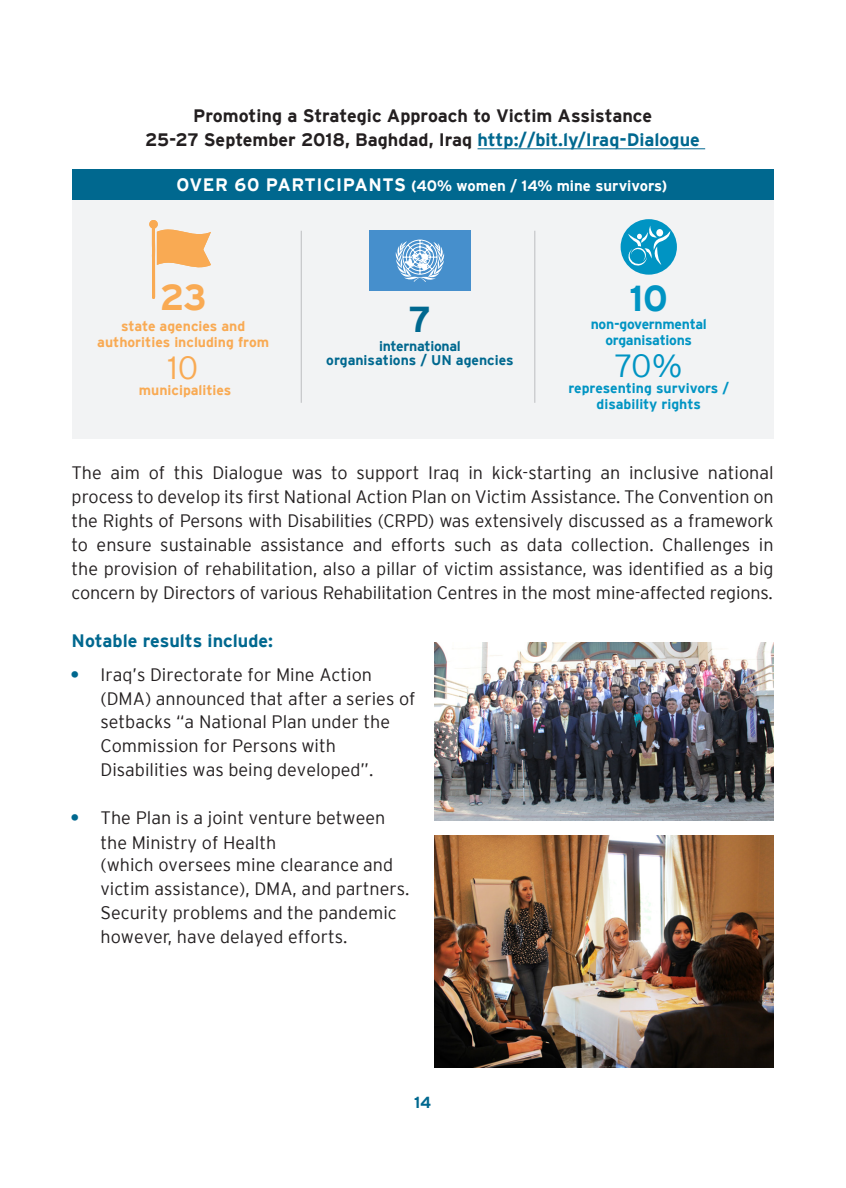
<style>
.page{position:relative;width:846px;height:1188px;background:#fff}
.page>*{position:absolute;margin:0;border:0;box-sizing:border-box;transform-origin:0 0}
.t1{font:700 36px "Interstate";color:#0094c3}
.t2{font:700 36px "Interstate";color:#f9aa53}
.t3{font:700 36px "Interstate";color:#00688f}
.t4{font:300 32px "Interstate";color:#0094c3}
.t5{font:300 32px "Interstate";color:#f9aa53}
.t6{font:300 18px/23.8px "Interstate";color:#231f20}
.t7{font:700 18px/24px "Interstate";color:#231f20;text-align:center}
.t8{font:700 18px "Interstate";color:#00688f}
.t9{font:700 16px "Interstate";color:#00688f}
.t10{font:700 15px "Interstate";color:#fff}
.t11{font:700 14px/16px "Interstate";letter-spacing:-.015em;color:#0094c3;text-align:center}
.t12{font:700 14px/16px "Interstate";color:#f9aa53;text-align:center}
.t13{font:700 14px/14px "Interstate";color:#00688f;text-align:center}
.s1{color:#00688f}
.s2{font-size:18px}
.s3{font-weight:700;color:#00688f}
</style>
<div class="page">
<hr style="left:478px;top:148px;width:227px;height:1px;background:#00688f">
<div style="left:72px;top:169px;width:702px;height:269px;background:#f2f3f4"></div>
<hr style="left:301px;top:231px;width:1px;height:172px;background:#bcbdc0">
<hr style="left:534px;top:231px;width:1px;height:172px;background:#bcbdc0">
<div style="left:621px;top:219px;width:56px;height:56px;background:#0094c3;border-radius:50%"></div>
<svg style="left:628px;top:226px;width:42px;height:41px"></svg>
<svg style="left:149px;top:220px;width:62px;height:79px"></svg>
<div style="left:72px;top:169px;width:702px;height:31px;background:#00688f"></div>
<img style="left:435px;top:642px;width:339px;height:178px">
<img style="left:435px;top:835px;width:339px;height:232px">
<svg style="left:369px;top:231px;width:102px;height:60px;background:#5f9ed2"></svg>
<p class="t7" style="left:145px;top:104px;width:556px">Promoting a Strategic Approach to Victim Assistance<br>25-27 September 2018, Baghdad, Iraq <span class="s1">http://bit.ly/Iraq-Dialogue</span></p>
<p class="t10" style="left:177px;top:177px;width:492px"><span class="s2">OVER 60 PARTICIPANTS</span> (40% women / 14% mine survivors)</p>
<h1 class="t2" style="left:160px;top:278px;width:48px">23</h1>
<p class="t12" style="left:97px;top:318px;width:173px">state agencies and authorities including from</p>
<h2 class="t5" style="left:168px;top:350px;width:32px">10</h2>
<p class="t12" style="left:139px;top:382px;width:94px">municipalities</p>
<h1 class="t3" style="left:409px;top:299px;width:24px">7</h1>
<p class="t13" style="left:326px;top:339px;width:189px">international<br>organisations / UN agencies</p>
<h1 class="t1" style="left:629px;top:278px;width:40px">10</h1>
<p class="t11" style="left:591px;top:316px;width:118px">non-governmental organisations</p>
<h2 class="t4" style="left:615px;top:348px;width:69px">70%</h2>
<p class="t11" style="left:568px;top:380px;width:162px">representing survivors / disability rights</p>
<p class="t6" style="left:72px;top:461px;width:704px;text-align:justify">The aim of this Dialogue was to support Iraq in kick-starting an inclusive national process to develop its first National Action Plan on Victim Assistance. The Convention on the Rights of Persons with Disabilities (CRPD) was extensively discussed as a framework to ensure sustainable assistance and efforts such as data collection. Challenges in the provision of rehabilitation, also a pillar of victim assistance, was identified as a big concern by Directors of various Rehabilitation Centres in the most mine-affected regions.</p>
<p class="t8" style="left:72px;top:631px;width:203px">Notable results include:</p>
<p class="t6" style="left:101px;top:663px;width:317px;text-indent:-30px"><span class="s3">•</span> Iraq’s Directorate for Mine Action (DMA) announced that after a series of setbacks “a National Plan under the Commission for Persons with Disabilities was being developed”.</p>
<p class="t6" style="left:101px;top:805px;width:286px;line-height:25px;text-indent:-30px"><span class="s3">•</span> The Plan is a joint venture between the Ministry of Health</p>
<p class="t6" style="left:101px;top:853px;width:310px">(which oversees mine clearance and victim assistance), DMA, and partners.<br>Security problems and the pandemic however, have delayed efforts.</p>
<p class="t9" style="left:414px;top:1093px;width:19px">14</p>
</div>
